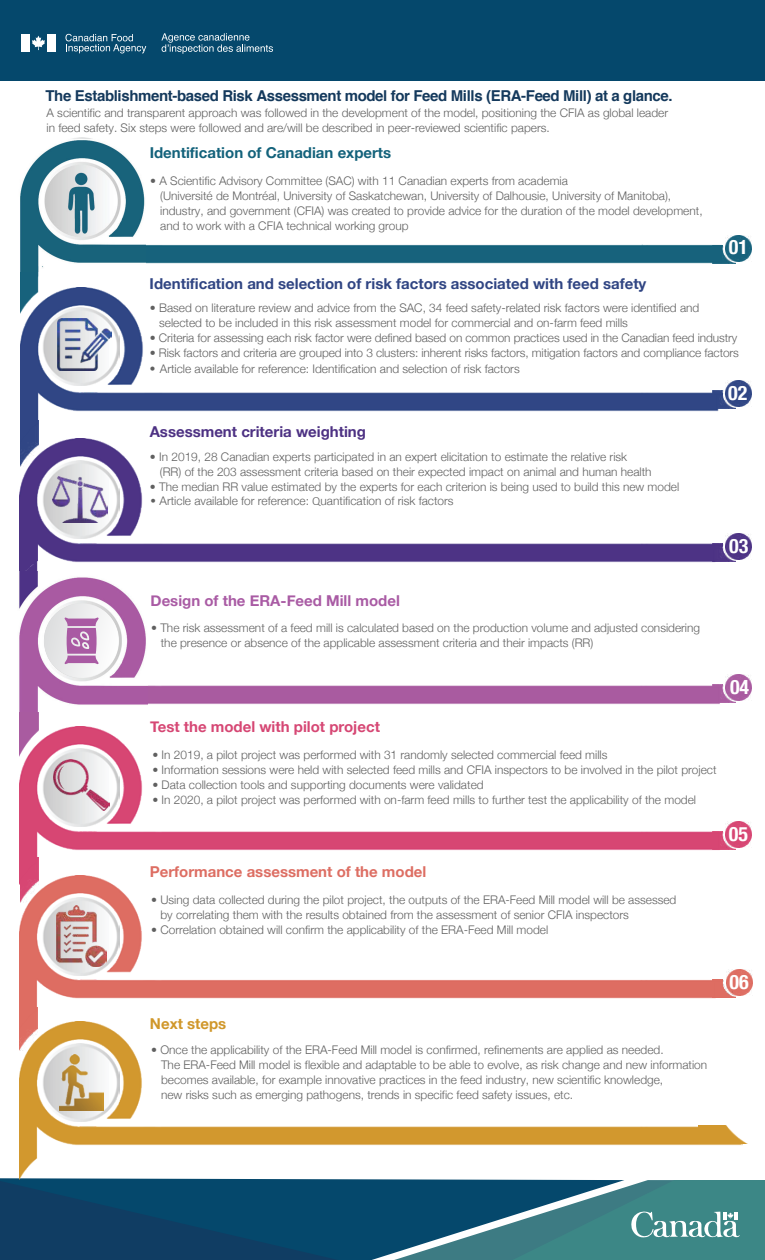
<style>
.page{position:relative;width:765px;height:1260px;background:#fff}
.page>*{position:absolute;margin:0;border:0;box-sizing:border-box;transform-origin:0 0}
.t1{font:700 condensed 20px "Helvetica Neue";color:#fff}
.t2{font:700 15px "Helvetica";letter-spacing:-.025em;color:#14395c}
.t3{font:700 15px "Helvetica Neue";color:#304583}
.t4{font:700 15px "Helvetica Neue";color:#13627b}
.t5{font:700 15px "Helvetica Neue";color:#dd6e63}
.t6{font:700 15px "Helvetica Neue";color:#d64774}
.t7{font:700 15px "Helvetica Neue";color:#a95ba4}
.t8{font:700 15px "Helvetica Neue";color:#4d3183}
.t9{font:700 15px "Helvetica Neue";color:#d0972a}
.t10{font:300 11.88px/15px "Helvetica Neue";color:#606060}
.s1{font-family:"Arial";font-weight:900;font-size:12.5px}
.s2{font-family:"Calibri";font-size:13.75px}
.s3{font-family:"Calibri";font-size:12.5px}
</style>
<div class="page">
<div style="left:0;top:0;width:765px;height:80px;background:#05486c"></div>
<svg style="left:0;top:1178px;width:583px;height:82px;fill:#05486c"></svg>
<div style="left:0;top:1181px;width:338px;height:79px;background:#0c4065"></div>
<svg style="left:394px;top:1180px;width:371px;height:80px"></svg>
<img style="left:20px;top:1033px;width:723px;height:146px">
<img style="left:699px;top:1126px;width:49px;height:18px">
<img style="left:41px;top:1043px;width:78px;height:79px">
<img style="left:60px;top:1055px;width:43px;height:55px">
<img style="left:20px;top:884px;width:723px;height:149px">
<img style="left:20px;top:1008px;width:18px;height:43px">
<img style="left:41px;top:897px;width:78px;height:78px">
<img style="left:56px;top:906px;width:50px;height:61px">
<img style="left:726px;top:970px;width:26px;height:26px">
<img style="left:20px;top:738px;width:701px;height:146px">
<img style="left:713px;top:831px;width:23px;height:18px">
<img style="left:20px;top:858px;width:18px;height:44px">
<img style="left:41px;top:749px;width:78px;height:78px">
<img style="left:53px;top:759px;width:57px;height:52px">
<img style="left:725px;top:821px;width:26px;height:26px">
<img style="left:38px;top:684px;width:684px;height:54px">
<img style="left:20px;top:711px;width:18px;height:45px">
<img style="left:726px;top:675px;width:26px;height:26px">
<img style="left:20px;top:439px;width:702px;height:124px">
<img style="left:713px;top:543px;width:23px;height:18px">
<img style="left:20px;top:540px;width:18px;height:31px">
<img style="left:41px;top:460px;width:78px;height:79px">
<img style="left:53px;top:477px;width:54px;height:45px">
<img style="left:726px;top:533px;width:26px;height:27px">
<img style="left:21px;top:298px;width:702px;height:147px">
<img style="left:21px;top:421px;width:18px;height:45px">
<img style="left:41px;top:307px;width:78px;height:79px">
<img style="left:57px;top:319px;width:54px;height:52px">
<img style="left:726px;top:381px;width:26px;height:26px">
<img style="left:47px;top:244px;width:675px;height:54px">
<img style="left:20px;top:272px;width:23px;height:41px">
<img style="left:19px;top:571px;width:128px;height:140px">
<img style="left:20px;top:140px;width:125px;height:132px">
<img style="left:713px;top:245px;width:23px;height:18px">
<img style="left:725px;top:235px;width:26px;height:26px">
<img style="left:713px;top:390px;width:23px;height:18px">
<img style="left:713px;top:685px;width:22px;height:18px">
<img style="left:713px;top:979px;width:23px;height:1px">
<img style="left:713px;top:980px;width:23px;height:18px">
<svg style="left:40px;top:603px;width:82px;height:79px"></svg>
<svg style="left:32px;top:36px;width:13px;height:14px"></svg>
<div style="left:47px;top:34px;width:9px;height:17px;background:#fff"></div>
<div style="left:21px;top:34px;width:9px;height:17px;background:#fff"></div>
<svg style="left:65px;top:34px;width:81px;height:19px"></svg>
<svg style="left:161px;top:33px;width:112px;height:21px"></svg>
<p class="t2" style="left:46px;top:84px;width:629px">The Establishment-based Risk Assessment model for Feed Mills (ERA-Feed Mill) at a glance.</p>
<p class="t10" style="left:47px;top:104px;width:623px">A scientific and transparent approach was followed in the development of the model, positioning the CFIA as global leader</p>
<p class="t10" style="left:47px;top:119px;width:505px">in feed safety. Six steps were followed and are/will be described in peer-reviewed scientific papers.</p>
<p class="t4" style="left:150px;top:141px;width:243px">Identification of Canadian experts</p>
<p class="t10" style="left:150px;top:172px;width:419px">• A Scientific Advisory Committee (SAC) with 11 Canadian experts from academia</p>
<p class="t10" style="left:160px;top:187px;width:513px">(Université de Montréal, University of Saskatchewan, University of Dalhousie, University of Manitoba),</p>
<p class="t10" style="left:160px;top:202px;width:544px">industry, and government (CFIA) was created to provide advice for the duration of the model development,</p>
<p class="t10" style="left:160px;top:217px;width:250px">and to work with a CFIA technical working group</p>
<p class="t3" style="left:150px;top:272px;width:498px">Identification and selection of risk factors associated with feed safety</p>
<p class="t10" style="left:150px;top:299px;width:551px">• Based on literature review and advice from the SAC, 34 feed safety‐related risk factors were identified and</p>
<p class="t10" style="left:159px;top:314px;width:470px">selected to be included in this risk assessment model for commercial and on-farm feed mills</p>
<h1 class="t1" style="left:729px;top:231px;width:21px">01</h1>
<p class="t10" style="left:150px;top:329px;width:589px">• Criteria for assessing each risk factor were defined based on common practices used in the Canadian feed industry</p>
<p class="t10" style="left:150px;top:344px;width:591px">• Risk factors and criteria are grouped into 3 clusters: inherent risks factors, mitigation factors and compliance factors</p>
<p class="t10" style="left:150px;top:361px;width:372px"><span class="s1">•</span> Article available for reference: Identification and selection of risk factors</p>
<p class="t8" style="left:150px;top:419px;width:218px">Assessment criteria weighting</p>
<p class="t10" style="left:150px;top:449px;width:479px">• In 2019, 28 Canadian experts participated in an expert elicitation to estimate the relative risk</p>
<p class="t10" style="left:160px;top:464px;width:493px">(RR) of the 203 assessment criteria based on their expected impact on animal and human health</p>
<p class="t10" style="left:150px;top:479px;width:531px">• The median RR value estimated by the experts for each criterion is being used to build this new model</p>
<p class="t10" style="left:150px;top:493px;width:305px"><span class="s2">•</span> Article available for reference: <span class="s3">Q</span>uantification of risk factors</p>
<h1 class="t1" style="left:728px;top:377px;width:21px">02</h1>
<h1 class="t1" style="left:729px;top:529px;width:21px">03</h1>
<p class="t7" style="left:151px;top:589px;width:251px">Design of the ERA-Feed Mill model</p>
<p class="t10" style="left:151px;top:619px;width:550px">• The risk assessment of a feed mill is calculated based on the production volume and adjusted considering</p>
<p class="t10" style="left:161px;top:634px;width:434px">the presence or absence of the applicable assessment criteria and their impacts (RR)</p>
<p class="t6" style="left:150px;top:715px;width:231px">Test the model with pilot project</p>
<p class="t10" style="left:152px;top:746px;width:457px">• In 2019, a pilot project was performed with 31 randomly selected commercial feed mills</p>
<p class="t10" style="left:152px;top:761px;width:566px">• Information sessions were held with selected feed mills and CFIA inspectors to be involved in the pilot project</p>
<p class="t10" style="left:152px;top:776px;width:333px">• Data collection tools and supporting documents were validated</p>
<p class="t10" style="left:152px;top:791px;width:545px">• In 2020, a pilot project was performed with on-farm feed mills to further test the applicability of the model</p>
<p class="t5" style="left:150px;top:860px;width:278px">Performance assessment of the model</p>
<p class="t10" style="left:151px;top:891px;width:527px">• Using data collected during the pilot project, the outputs of the ERA-Feed Mill model will be assessed</p>
<p class="t10" style="left:161px;top:906px;width:470px">by correlating them with the results obtained from the assessment of senior CFIA inspectors</p>
<p class="t10" style="left:151px;top:921px;width:399px">• Correlation obtained will confirm the applicability of the ERA-Feed Mill model</p>
<h1 class="t1" style="left:730px;top:671px;width:21px">04</h1>
<h1 class="t1" style="left:729px;top:817px;width:21px">05</h1>
<p class="t9" style="left:150px;top:1012px;width:78px">Next steps</p>
<p class="t10" style="left:161px;top:1041px;width:548px;text-indent:-10px">• Once the applicability of the ERA-Feed Mill model is confirmed, refinements are applied as needed.<br>The ERA-Feed Mill model is flexible and adaptable to be able to evolve, as risk change and new information becomes available, for example innovative practices in the feed industry, new scientific knowledge,<br>new risks such as emerging pathogens, trends in specific feed safety issues, etc.</p>
<h1 class="t1" style="left:729px;top:965px;width:21px">06</h1>
</div>
